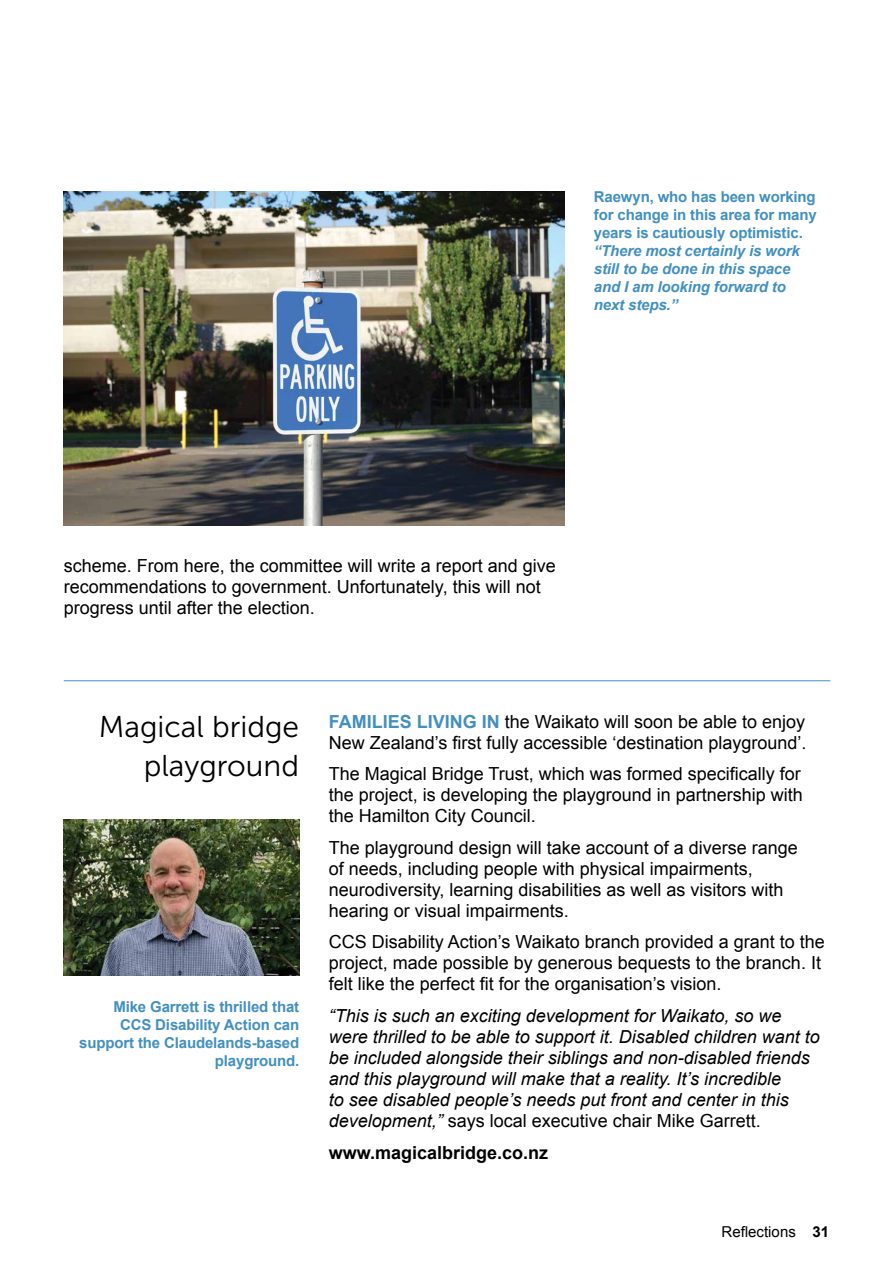
<style>
.page{position:relative;width:893px;height:1263px;background:#fff}
.page>*{position:absolute;margin:0;border:0;box-sizing:border-box;transform-origin:0 0}
.t1{font:30px/39px "Museo Sans 300";color:#000;text-align:right}
.t2{font:18px/21px "Arial";color:#000}
.t3{font:italic 18px/21px "Arial";color:#000}
.t4{font:700 18px "Arial";color:#000}
.t5{font:700 15px/18px "Arial";letter-spacing:-.01em;color:#4290bf;text-align:right}
.t6{font:italic 700 15px/18px "Arial";letter-spacing:-.01em;color:#4290bf}
.t7{font:15px "Arial";color:#000}
.s1{font-weight:700;color:#4290bf}
.s2{font-style:normal}
.s3{font-weight:700}
</style>
<div class="page">
<img style="left:64px;top:820px;width:235px;height:155px">
<hr style="left:64px;top:680px;width:766px;height:1px;background:#4290bf">
<img style="left:64px;top:191px;width:500px;height:334px">
<p class="t5" style="left:594px;top:189px;width:224px;text-align:justify">Raewyn, who has been working for change in this area for many years is cautiously optimistic.</p>
<p class="t6" style="left:594px;top:243px;width:207px">“There most certainly is work still to be done in this space and I am looking forward to next steps.”</p>
<p class="t2" style="left:64px;top:556px;width:494px">scheme. From here, the committee will write a report and give recommendations to government. Unfortunately, this will not progress until after the election.</p>
<h1 class="t1" style="left:99px;top:707px;width:202px">Magical bridge playground</h1>
<p class="t2" style="left:329px;top:711px;width:479px"><span class="s1">FAMILIES LIVING IN</span> the Waikato will soon be able to enjoy<br>New Zealand’s first fully accessible ‘destination playground’.</p>
<p class="t2" style="left:329px;top:763px;width:476px;text-align:justify">The Magical Bridge Trust, which was formed specifically for the project, is developing the playground in partnership with the Hamilton City Council.</p>
<p class="t2" style="left:329px;top:837px;width:471px">The playground design will take account of a diverse range of needs, including people with physical impairments, neurodiversity, learning disabilities as well as visitors with hearing or visual impairments.</p>
<p class="t2" style="left:329px;top:932px;width:498px">CCS Disability Action’s Waikato branch provided a grant to the project, made possible by generous bequests to the branch. It felt like the perfect fit for the organisation’s vision.</p>
<p class="t3" style="left:329px;top:1005px;width:493px">“This is such an exciting development for Waikato, so we were thrilled to be able to support it. Disabled children want to be included alongside their siblings and non-disabled friends and this playground will make that a reality. It’s incredible<br>to see disabled people’s needs put front and center in this development,” <span class="s2">says local executive chair Mike Garrett.</span></p>
<p class="t4" style="left:329px;top:1140px;width:221px">www.magicalbridge.co.nz</p>
<p class="t5" style="left:79px;top:999px;width:222px">Mike Garrett is thrilled that<br>CCS Disability Action can support the Claudelands-based playground.</p>
<p class="t7" style="left:722px;top:1221px;width:109px">Reflections <span class="s3">31</span></p>
</div>
